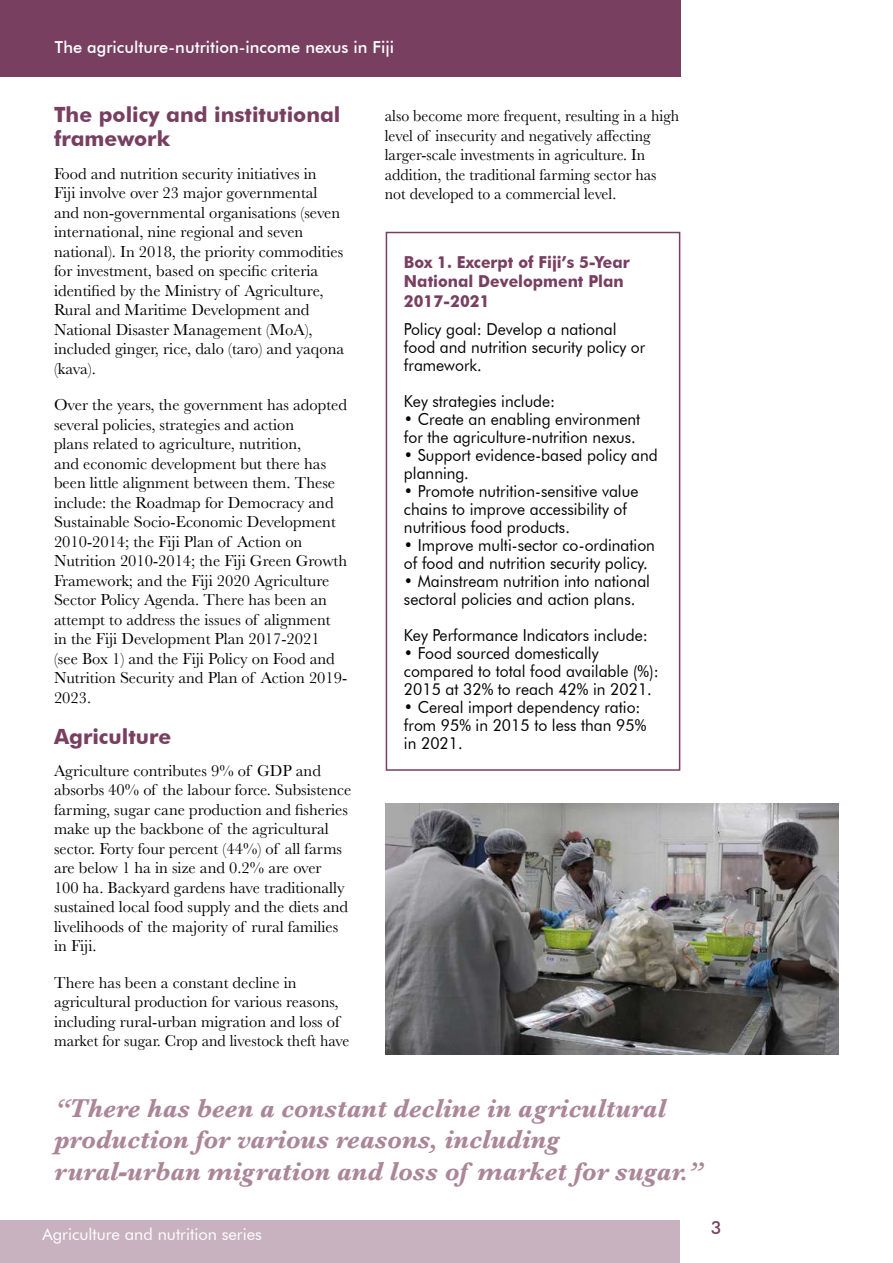
<style>
.page{position:relative;width:893px;height:1263px;background:#fff}
.page>*{position:absolute;margin:0;border:0;box-sizing:border-box;transform-origin:0 0}
.t1{font:italic 700 27px/31.5px "Baskerville";color:#ab8698}
.t2{font:700 21px/24px "Futura BT";color:#783f61}
.t3{font:500 18px "Futura BT";color:#783f61}
.t4{font:16.5px/19.5px "Baskerville";color:#000}
.t5{font:16.5px/18px "Futura BT";color:#000;scale:.95 1}
.t6{font:16.5px/19.5px "Baskerville";color:#000;scale:.96 1}
.t7{font:700 16.5px/19.5px "Futura BT";color:#783f61;scale:.95 1}
.t8{font:500 16.5px "Futura BT";color:#fff}
.t9{font:16.5px "Futura BT";color:#fff}
</style>
<div class="page">
<div style="left:0;top:0;width:680px;height:77px;background:#783f61"></div>
<div style="left:0;top:1220px;width:680px;height:43px;background:#c9b2c0"></div>
<img style="left:386px;top:804px;width:453px;height:250px">
<div style="left:386px;top:232px;width:294px;height:539px;border:2px solid #783f61"></div>
<p class="t8" style="left:55px;top:37px;width:341px">The agriculture-nutrition-income nexus in Fiji</p>
<p class="t2" style="left:54px;top:103px;width:288px">The policy and institutional framework</p>
<p class="t4" style="left:54px;top:164px;width:292px">Food and nutrition security initiatives in<br>Fiji involve over 23 major governmental and non-governmental organisations (seven international, nine regional and seven national). In 2018, the priority commodities for investment, based on specific criteria identified by the Ministry of Agriculture, Rural and Maritime Development and National Disaster Management (MoA), included ginger, rice, dalo (taro) and yaqona (kava).</p>
<p class="t4" style="left:54px;top:395px;width:295px">Over the years, the government has adopted several policies, strategies and action<br>plans related to agriculture, nutrition,<br>and economic development but there has been little alignment between them. These include: the Roadmap for Democracy and Sustainable Socio-Economic Development 2010-2014; the Fiji Plan of Action on Nutrition 2010-2014; the Fiji Green Growth Framework; and the Fiji 2020 Agriculture Sector Policy Agenda. There has been an attempt to address the issues of alignment in the Fiji Development Plan 2017-2021 (see Box 1) and the Fiji Policy on Food and Nutrition Security and Plan of Action 2019- 2023.</p>
<p class="t2" style="left:54px;top:724px;width:119px">Agriculture</p>
<p class="t4" style="left:54px;top:761px;width:299px">Agriculture contributes 9% of GDP and absorbs 40% of the labour force. Subsistence farming, sugar cane production and fisheries make up the backbone of the agricultural sector. Forty four percent (44%) of all farms are below 1 ha in size and 0.2% are over<br>100 ha. Backyard gardens have traditionally sustained local food supply and the diets and livelihoods of the majority of rural families in Fiji.</p>
<p class="t4" style="left:54px;top:973px;width:297px">There has been a constant decline in agricultural production for various reasons, including rural-urban migration and loss of market for sugar. Crop and livestock theft have</p>
<p class="t6" style="left:385px;top:106px;width:308px">also become more frequent, resulting in a high level of insecurity and negatively affecting larger-scale investments in agriculture. In addition, the traditional farming sector has not developed to a commercial level.</p>
<p class="t7" style="left:404px;top:252px;width:239px">Box 1. Excerpt of Fiji’s 5-Year<br>National Development Plan<br>2017-2021</p>
<p class="t5" style="left:404px;top:320px;width:256px">Policy goal: Develop a national food and nutrition security policy or framework.</p>
<p class="t5" style="left:404px;top:392px;width:161px">Key strategies include:</p>
<p class="t5" style="left:404px;top:410px;width:250px">• Create an enabling environment for the agriculture-nutrition nexus.</p>
<p class="t5" style="left:404px;top:446px;width:269px">• Support evidence-based policy and planning.</p>
<p class="t5" style="left:404px;top:482px;width:248px">• Promote nutrition-sensitive value chains to improve accessibility of nutritious food products.</p>
<p class="t5" style="left:404px;top:536px;width:266px">• Improve multi-sector co-ordination of food and nutrition security policy.</p>
<p class="t5" style="left:404px;top:572px;width:261px">• Mainstream nutrition into national sectoral policies and action plans.</p>
<p class="t5" style="left:404px;top:626px;width:258px">Key Performance Indicators include:</p>
<p class="t5" style="left:404px;top:644px;width:270px">• Food sourced domestically compared to total food available (%):<br>2015 at 32% to reach 42% in 2021.</p>
<p class="t5" style="left:404px;top:698px;width:257px">• Cereal import dependency ratio: from 95% in 2015 to less than 95% in 2021.</p>
<h1 class="t1" style="left:54px;top:1092px;width:651px">“There has been a constant decline in agricultural production for various reasons, including rural-urban migration and loss of market for sugar.”</h1>
<p class="t9" style="left:43px;top:1224px;width:221px">Agriculture and nutrition series</p>
<p class="t3" style="left:711px;top:1217px;width:12px">3</p>
</div>
